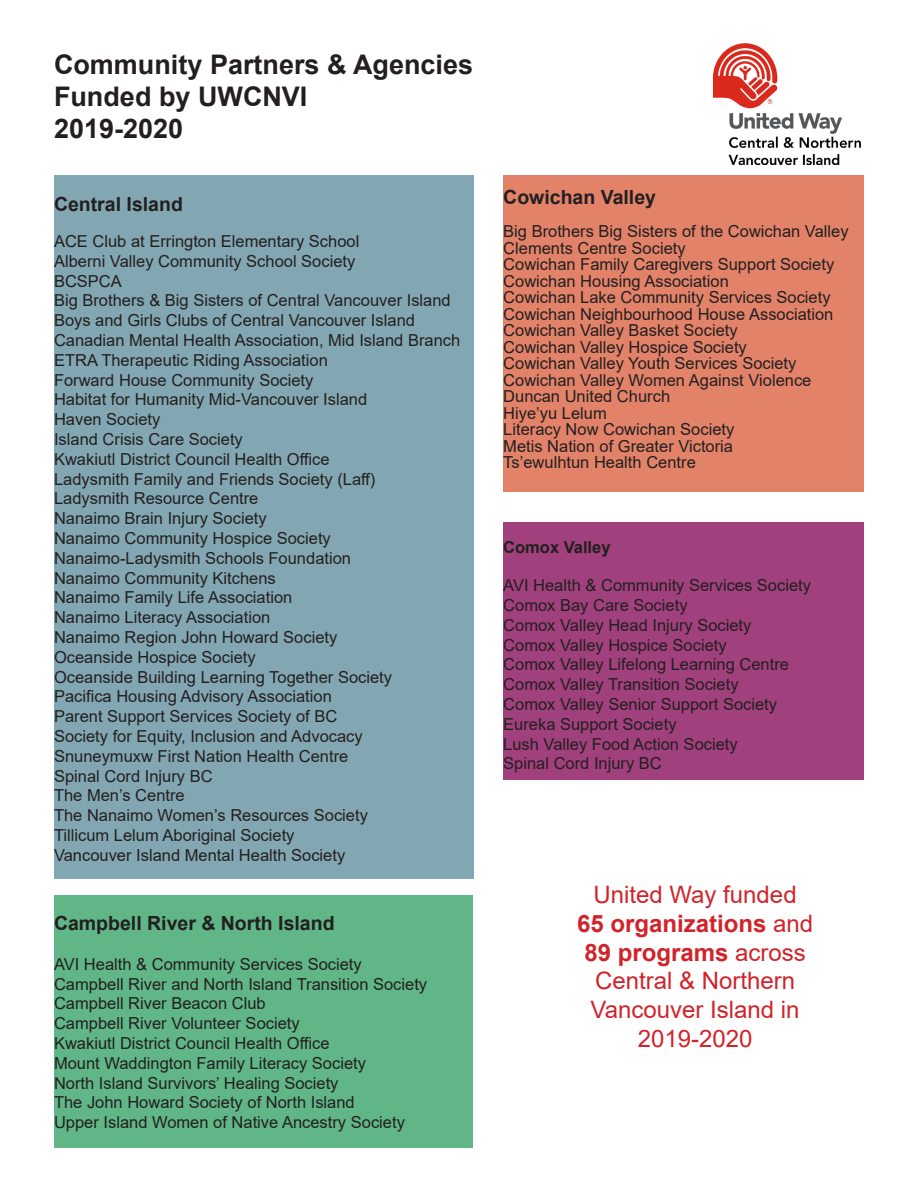
<style>
.page{position:relative;width:918px;height:1188px;background:#fff}
.page>*{position:absolute;margin:0;border:0;box-sizing:border-box;transform-origin:0 0}
.t1{font:700 27px "Arial";color:#231f20}
.t2{font:24px "Arial";color:#d1232a}
.t3{font:700 24px "Arial";color:#d1232a}
.t4{font:700 19.5px "Arial";color:#231f20}
.t5{font:16.5px "Arial";color:#231f20}
.t6{font:700 16.5px "Arial";color:#231f20}
.s1{font-weight:400}
</style>
<div class="page">
<div style="left:503px;top:523px;width:361px;height:257px;background:#a0417d"></div>
<div style="left:54px;top:176px;width:419px;height:703px;background:#83a7b2"></div>
<div style="left:54px;top:895px;width:418px;height:253px;background:#61b687"></div>
<div style="left:503px;top:176px;width:361px;height:316px;background:#e28369"></div>
<img style="left:714px;top:44px;width:147px;height:121px">
<p class="t1" style="left:54px;top:45px;width:421px">Community Partners &amp; Agencies</p>
<p class="t1" style="left:54px;top:78px;width:255px">Funded by UWCNVI</p>
<p class="t1" style="left:54px;top:110px;width:131px">2019-2020</p>
<p class="t4" style="left:54px;top:190px;width:130px">Central Island</p>
<p class="t5" style="left:54px;top:230px;width:307px">ACE Club at Errington Elementary School</p>
<p class="t5" style="left:54px;top:250px;width:303px">Alberni Valley Community School Society</p>
<p class="t5" style="left:54px;top:269px;width:69px">BCSPCA</p>
<p class="t5" style="left:54px;top:289px;width:398px">Big Brothers &amp; Big Sisters of Central Vancouver Island</p>
<p class="t5" style="left:54px;top:309px;width:363px">Boys and Girls Clubs of Central Vancouver Island</p>
<p class="t5" style="left:54px;top:329px;width:408px">Canadian Mental Health Association, Mid Island Branch</p>
<p class="t5" style="left:54px;top:349px;width:275px">ETRA Therapeutic Riding Association</p>
<p class="t5" style="left:54px;top:368px;width:261px">Forward House Community Society</p>
<p class="t5" style="left:54px;top:388px;width:315px">Habitat for Humanity Mid-Vancouver Island</p>
<p class="t5" style="left:54px;top:408px;width:108px">Haven Society</p>
<p class="t5" style="left:54px;top:428px;width:190px">Island Crisis Care Society</p>
<p class="t5" style="left:54px;top:448px;width:277px">Kwakiutl District Council Health Office</p>
<p class="t5" style="left:54px;top:467px;width:323px">Ladysmith Family and Friends Society (Laff)</p>
<p class="t5" style="left:54px;top:487px;width:206px">Ladysmith Resource Centre</p>
<p class="t5" style="left:54px;top:507px;width:214px">Nanaimo Brain Injury Society</p>
<p class="t5" style="left:54px;top:527px;width:278px">Nanaimo Community Hospice Society</p>
<p class="t5" style="left:54px;top:547px;width:299px">Nanaimo-Ladysmith Schools Foundation</p>
<p class="t5" style="left:54px;top:566px;width:223px">Nanaimo Community Kitchens</p>
<p class="t5" style="left:54px;top:586px;width:240px">Nanaimo Family Life Association</p>
<p class="t5" style="left:54px;top:606px;width:218px">Nanaimo Literacy Association</p>
<p class="t5" style="left:54px;top:626px;width:285px">Nanaimo Region John Howard Society</p>
<p class="t5" style="left:54px;top:646px;width:203px">Oceanside Hospice Society</p>
<p class="t5" style="left:54px;top:665px;width:340px">Oceanside Building Learning Together Society</p>
<p class="t5" style="left:54px;top:685px;width:279px">Pacifica Housing Advisory Association</p>
<p class="t5" style="left:54px;top:705px;width:285px">Parent Support Services Society of BC</p>
<p class="t5" style="left:54px;top:725px;width:310px">Society for Equity, Inclusion and Advocacy</p>
<p class="t5" style="left:54px;top:745px;width:296px">Snuneymuxw First Nation Health Centre</p>
<p class="t5" style="left:54px;top:764px;width:160px">Spinal Cord Injury BC</p>
<p class="t5" style="left:54px;top:784px;width:132px">The Men’s Centre</p>
<p class="t5" style="left:54px;top:804px;width:315px">The Nanaimo Women’s Resources Society</p>
<p class="t5" style="left:54px;top:824px;width:242px">Tillicum Lelum Aboriginal Society</p>
<p class="t5" style="left:54px;top:844px;width:293px">Vancouver Island Mental Health Society</p>
<p class="t4" style="left:54px;top:910px;width:282px">Campbell River &amp; North Island</p>
<p class="t5" style="left:54px;top:953px;width:309px">AVI Health &amp; Community Services Society</p>
<p class="t5" style="left:54px;top:972px;width:375px">Campbell River and North Island Transition Society</p>
<p class="t5" style="left:54px;top:992px;width:213px">Campbell River Beacon Club</p>
<p class="t5" style="left:54px;top:1012px;width:247px">Campbell River Volunteer Society</p>
<p class="t5" style="left:54px;top:1032px;width:277px">Kwakiutl District Council Health Office</p>
<p class="t5" style="left:54px;top:1052px;width:314px">Mount Waddington Family Literacy Society</p>
<p class="t5" style="left:54px;top:1071px;width:286px">North Island Survivors’ Healing Society</p>
<p class="t5" style="left:54px;top:1091px;width:302px">The John Howard Society of North Island</p>
<p class="t5" style="left:54px;top:1111px;width:352px">Upper Island Women of Native Ancestry Society</p>
<p class="t4" style="left:503px;top:183px;width:154px">Cowichan Valley</p>
<p class="t5" style="left:503px;top:220px;width:347px">Big Brothers Big Sisters of the Cowichan Valley</p>
<p class="t5" style="left:503px;top:236px;width:184px">Clements Centre Society</p>
<p class="t5" style="left:503px;top:253px;width:333px">Cowichan Family Caregivers Support Society</p>
<p class="t5" style="left:503px;top:269px;width:227px">Cowichan Housing Association</p>
<p class="t5" style="left:503px;top:286px;width:329px">Cowichan Lake Community Services Society</p>
<p class="t5" style="left:503px;top:302px;width:332px">Cowichan Neighbourhood House Association</p>
<p class="t5" style="left:503px;top:319px;width:236px">Cowichan Valley Basket Society</p>
<p class="t5" style="left:503px;top:335px;width:245px">Cowichan Valley Hospice Society</p>
<p class="t5" style="left:503px;top:352px;width:295px">Cowichan Valley Youth Services Society</p>
<p class="t5" style="left:503px;top:368px;width:310px">Cowichan Valley Women Against Violence</p>
<p class="t5" style="left:503px;top:385px;width:168px">Duncan United Church</p>
<p class="t5" style="left:503px;top:401px;width:105px">Hiye’yu Lelum</p>
<p class="t5" style="left:503px;top:418px;width:233px">Literacy Now Cowichan Society</p>
<p class="t5" style="left:503px;top:434px;width:231px">Metis Nation of Greater Victoria</p>
<p class="t5" style="left:503px;top:451px;width:194px">Ts’ewulhtun Health Centre</p>
<p class="t6" style="left:503px;top:536px;width:109px">Comox Valley</p>
<p class="t5" style="left:503px;top:574px;width:309px">AVI Health &amp; Community Services Society</p>
<p class="t5" style="left:503px;top:594px;width:186px">Comox Bay Care Society</p>
<p class="t5" style="left:503px;top:614px;width:250px">Comox Valley Head Injury Society</p>
<p class="t5" style="left:503px;top:633px;width:225px">Comox Valley Hospice Society</p>
<p class="t5" style="left:503px;top:653px;width:287px">Comox Valley Lifelong Learning Centre</p>
<p class="t5" style="left:503px;top:673px;width:237px">Comox Valley Transition Society</p>
<p class="t5" style="left:503px;top:693px;width:275px">Comox Valley Senior Support Society</p>
<p class="t5" style="left:503px;top:713px;width:175px">Eureka Support Society</p>
<p class="t5" style="left:503px;top:732px;width:236px">Lush Valley Food Action Society</p>
<p class="t5" style="left:503px;top:752px;width:160px">Spinal Cord Injury BC</p>
<p class="t2" style="left:593px;top:878px;width:205px">United Way funded</p>
<p class="t3" style="left:577px;top:907px;width:238px">65 organizations <span class="s1">and</span></p>
<p class="t3" style="left:584px;top:935px;width:223px">89 programs <span class="s1">across</span></p>
<p class="t2" style="left:595px;top:965px;width:202px">Central &amp; Northern</p>
<p class="t2" style="left:591px;top:993px;width:210px">Vancouver Island in</p>
<p class="t2" style="left:638px;top:1022px;width:116px">2019-2020</p>
</div>
